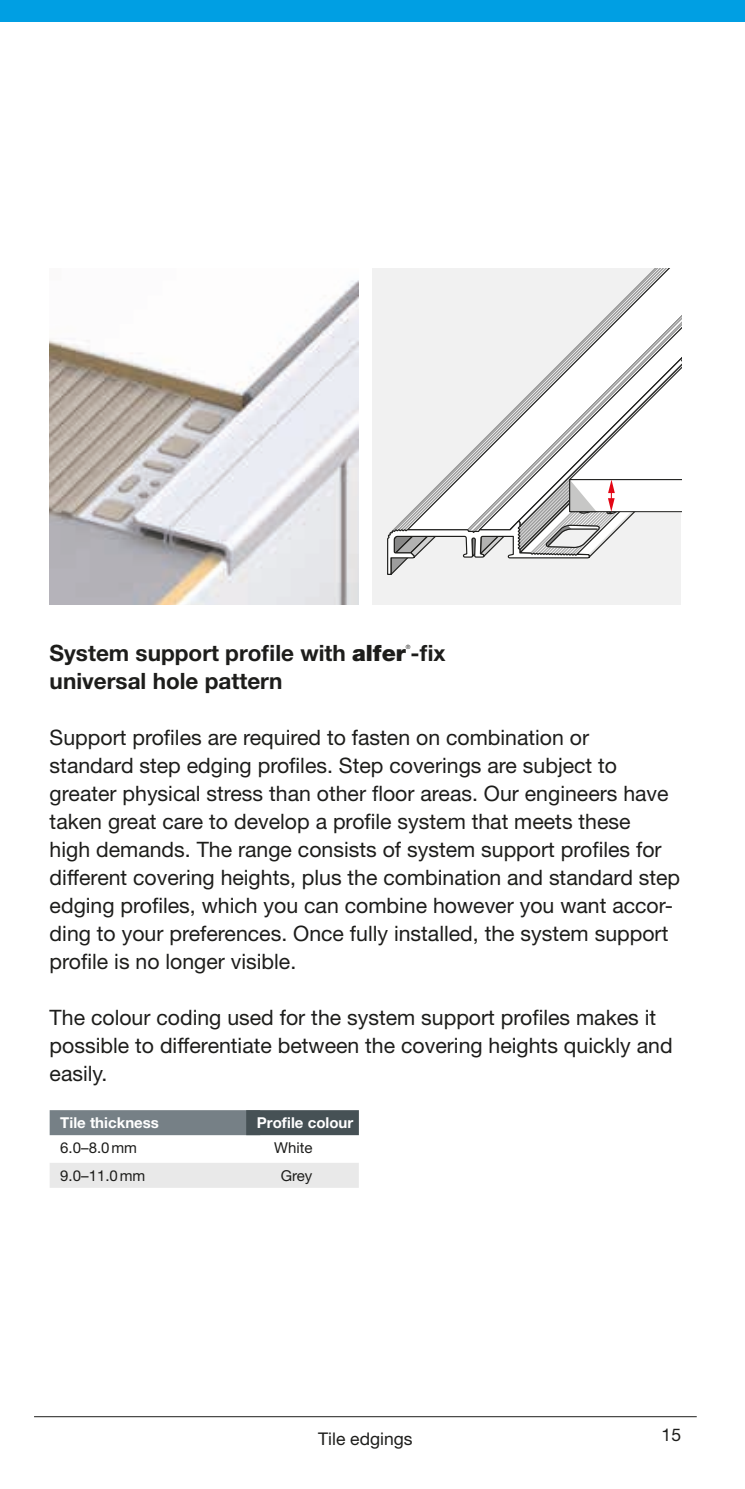
<style>
.page{position:relative;width:745px;height:1489px;background:#fff}
.page>*{position:absolute;margin:0;border:0;box-sizing:border-box;transform-origin:0 0}
.t1{font:700 22.5px "Helvetica Neue LT Pro";color:#1d1d1b}
.t2{font:21.25px/28px "Helvetica Neue LT Pro";color:#1d1d1b}
.t3{font:17.5px "Helvetica Neue LT Pro";color:#1d1d1b}
.t4{font:15px "Helvetica Neue LT Pro";color:#1d1d1b}
.t5{font:700 15px "Helvetica Neue LT Pro";color:#fff}
.t6{font:5.75px "Helvetica Neue LT Pro";color:#1d1d1b}
.s1{font-weight:900}
</style>
<div class="page">
<div style="left:0;top:0;width:744px;height:21px;background:#009fe3"></div>
<img style="left:50px;top:280px;width:308px;height:325px">
<div style="left:372px;top:269px;width:308px;height:336px;background:#f1f1f1"></div>
<svg style="left:387px;top:269px;width:294px;height:306px"></svg>
<hr style="left:34px;top:1416px;width:662px;height:1px;background:#1d1d1b">
<div style="left:50px;top:1110px;width:210px;height:25px;background:#768086"></div>
<div style="left:246px;top:1110px;width:112px;height:25px;background:#465155"></div>
<div style="left:50px;top:1162px;width:308px;height:25px;background:#e9e9e9"></div>
<p class="t1" style="left:50px;top:639px;width:397px">System support profile with <span class="s1">alfer</span> -fix</p>
<p class="t6" style="left:405px;top:643px;width:6px">®</p>
<p class="t1" style="left:50px;top:667px;width:234px">universal hole pattern</p>
<p class="t2" style="left:50px;top:723px;width:631px">Support profiles are required to fasten on combination or<br>standard step edging profiles. Step coverings are subject to greater physical stress than other floor areas. Our engineers have taken great care to develop a profile system that meets these<br>high demands. The range consists of system support profiles for different covering heights, plus the combination and standard step edging profiles, which you can combine however you want accor&shy;ding to your preferences. Once fully installed, the system support profile is no longer visible.</p>
<p class="t2" style="left:50px;top:1003px;width:624px">The colour coding used for the system support profiles makes it possible to differentiate between the covering heights quickly and easily.</p>
<p class="t5" style="left:60px;top:1113px;width:100px">Tile thickness</p>
<p class="t5" style="left:257px;top:1113px;width:98px">Profile colour</p>
<p class="t4" style="left:60px;top:1138px;width:78px">6.0–8.0mm</p>
<p class="t4" style="left:274px;top:1138px;width:40px">White</p>
<p class="t4" style="left:60px;top:1166px;width:87px">9.0–11.0mm</p>
<p class="t4" style="left:280px;top:1166px;width:33px">Grey</p>
<p class="t3" style="left:318px;top:1428px;width:96px">Tile edgings</p>
<p class="t3" style="left:661px;top:1423px;width:21px">15</p>
</div>
